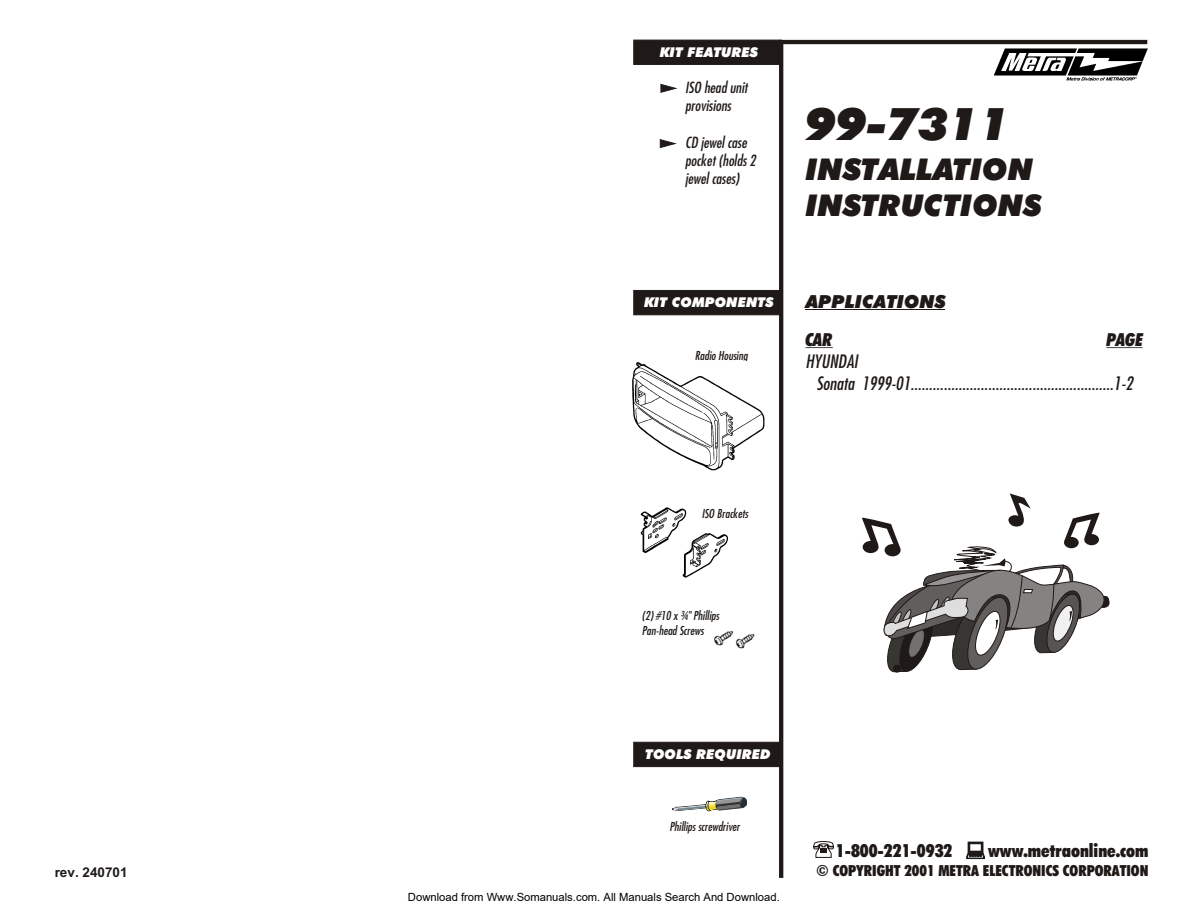
<style>
.page{position:relative;width:1188px;height:918px;background:#fff}
.page>*{position:absolute;margin:0;border:0;box-sizing:border-box;transform-origin:0 0}
.t1{font:45px "Futura X Blk It BT";color:#1f1a17}
.t2{font:30px/36.2px "Futura X Blk It BT";color:#1f1a17}
.t3{font:italic 18px/21.9px "Futura Md Cn BT";color:#1f1a17}
.t4{font:18px "Futura X Blk Cn BT";color:#1f1a17}
.t5{font:18px "Futura X Blk It BT";color:#1f1a17}
.t6{font:18px "Futura X Blk Cn It BT";color:#1f1a17}
.t7{font:15.3px "Futura X Blk Cn BT";color:#1f1a17}
.t8{font:italic 15px/18.3px "Futura Md Cn BT";color:#1f1a17}
.t9{font:13.5px "Futura X Blk It BT";color:#fff}
.t10{font:700 13.5px "Arial";color:#1f1a17}
.t11{font:italic 12px/14.5px "Futura Md Cn BT";color:#1f1a17}
.t12{font:11.25px "Arial";color:#000}
</style>
<div class="page">
<img style="left:640px;top:507px;width:88px;height:71px">
<hr style="left:779px;top:40px;width:368px;height:4px;background:#1f1a17">
<hr style="left:779px;top:43px;width:4px;height:835px;background:#1f1a17">
<img style="left:995px;top:48px;width:152px;height:33px">
<div style="left:634px;top:290px;width:147px;height:25px;background:#1f1a17;border:1px solid #1f1a17"></div>
<div style="left:634px;top:40px;width:147px;height:25px;background:#1f1a17"></div>
<svg style="left:661px;top:84px;width:16px;height:9px"></svg>
<svg style="left:660px;top:139px;width:16px;height:9px"></svg>
<hr style="left:805px;top:309px;width:140px;height:1px;background:#1f1a17">
<svg style="left:805px;top:347px;width:28px;height:1px"></svg>
<hr style="left:1106px;top:347px;width:36px;height:1px;background:#1f1a17">
<svg style="left:862px;top:493px;width:248px;height:180px"></svg>
<div style="left:634px;top:742px;width:147px;height:25px;background:#1f1a17;border:1px solid #1f1a17"></div>
<svg style="left:665px;top:796px;width:82px;height:16px"></svg>
<div style="left:665px;top:805px;width:7px;height:7px;background:#fff"></div>
<img style="left:632px;top:362px;width:133px;height:109px">
<img style="left:714px;top:631px;width:19px;height:15px">
<img style="left:735px;top:634px;width:20px;height:15px">
<svg style="left:813px;top:841px;width:21px;height:17px"></svg>
<svg style="left:966px;top:842px;width:19px;height:17px"></svg>
<p class="t9" style="left:660px;top:47px;width:100px">KIT FEATURES</p>
<p class="t8" style="left:685px;top:79px;width:64px">ISO head unit provisions</p>
<p class="t8" style="left:685px;top:134px;width:72px">CD jewel case pocket (holds 2 jewel cases)</p>
<h1 class="t1" style="left:805px;top:106px;width:206px">99-7311</h1>
<h2 class="t2" style="left:805px;top:154px;width:237px">INSTALLATION<br>INSTRUCTIONS</h2>
<p class="t9" style="left:644px;top:297px;width:131px">KIT COMPONENTS</p>
<p class="t11" style="left:695px;top:349px;width:54px">Radio Housing</p>
<p class="t5" style="left:805px;top:294px;width:142px">APPLICATIONS</p>
<p class="t6" style="left:805px;top:332px;width:28px">CAR</p>
<p class="t6" style="left:1106px;top:332px;width:38px">PAGE</p>
<p class="t3" style="left:817px;top:351px;width:318px;text-indent:-11px">HYUNDAI<br>Sonata 1999-01.......................................................1-2</p>
<p class="t11" style="left:702px;top:507px;width:48px">ISO Brackets</p>
<p class="t11" style="left:642px;top:609px;width:79px">(2) #10 x ¾" Phillips<br>Pan-head Screws</p>
<p class="t9" style="left:645px;top:749px;width:127px">TOOLS REQUIRED</p>
<p class="t11" style="left:670px;top:820px;width:72px">Phillips screwdriver</p>
<p class="t4" style="left:836px;top:843px;width:118px">1-800-221-0932</p>
<p class="t4" style="left:988px;top:843px;width:162px">www.metraonline.com</p>
<p class="t10" style="left:55px;top:868px;width:74px">rev. 240701</p>
<p class="t7" style="left:816px;top:864px;width:334px">© COPYRIGHT 2001 METRA ELECTRONICS CORPORATION</p>
<p class="t12" style="left:408px;top:890px;width:373px">Download from Www.Somanuals.com. All Manuals Search And Download.</p>
</div>
